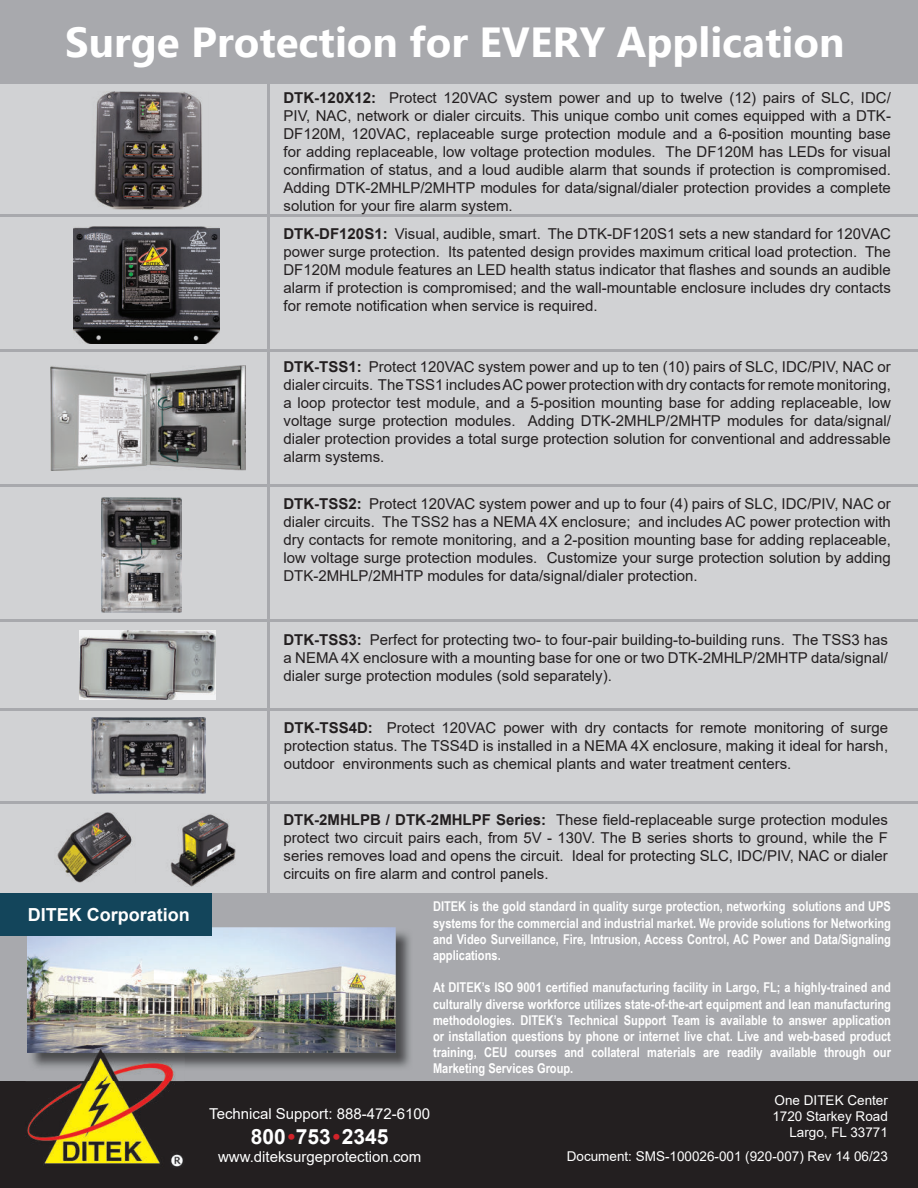
<style>
.page{position:relative;width:918px;height:1188px;background:#fff}
.page>*{position:absolute;margin:0;border:0;box-sizing:border-box;transform-origin:0 0}
.t1{font:700 42px "Ebrima";color:#fff}
.t2{font:700 21px "Arial";color:#fff}
.t3{font:700 18px "Arial";color:#fff}
.t4{font:15px/18px "Arial";color:#231f20;text-align:justify}
.t5{font:15px "Arial";color:#fff}
.t6{font:700 13.5px/16.2px "Arial Narrow";color:#fff;text-align:justify}
.t7{font:13.5px/16.2px "Arial";color:#fff;text-align:right}
.s1{font-weight:700}
.s2{color:#d1232a}
</style>
<div class="page">
<div style="left:0;top:48px;width:918px;height:888px;background:#d1d2d4"></div>
<div style="left:0;top:1078px;width:918px;height:110px;background:#231f20"></div>
<div style="left:0;top:0;width:918px;height:83px;background:#a8a9ad"></div>
<div style="left:0;top:893px;width:918px;height:188px;background:#a8a9ad"></div>
<img style="left:185px;top:932px;width:225px;height:136px">
<img style="left:27px;top:927px;width:369px;height:126px">
<div style="left:0;top:893px;width:211px;height:43px;background:#13455b"></div>
<img style="left:27px;top:1071px;width:156px;height:96px">
<img style="left:27px;top:1045px;width:158px;height:26px">
<hr style="left:0;top:214px;width:918px;height:3px;background:#a8a9ad">
<hr style="left:0;top:349px;width:918px;height:3px;background:#a8a9ad">
<hr style="left:0;top:484px;width:918px;height:3px;background:#a8a9ad">
<hr style="left:0;top:619px;width:918px;height:3px;background:#a8a9ad">
<hr style="left:0;top:708px;width:918px;height:3px;background:#a8a9ad">
<hr style="left:0;top:801px;width:918px;height:3px;background:#a8a9ad">
<hr style="left:267px;top:77px;width:3px;height:816px;background:#a8a9ad">
<img style="left:94px;top:92px;width:108px;height:117px">
<img style="left:50px;top:365px;width:196px;height:106px">
<img style="left:101px;top:498px;width:80px;height:114px">
<img style="left:80px;top:631px;width:136px;height:69px">
<img style="left:91px;top:717px;width:114px;height:76px">
<img style="left:57px;top:813px;width:75px;height:70px">
<img style="left:170px;top:814px;width:66px;height:72px">
<img style="left:74px;top:226px;width:146px;height:117px">
<h1 class="t1" style="left:65px;top:25px;width:781px">Surge Protection for EVERY Application</h1>
<p class="t4" style="left:284px;top:88px;width:609px"><span class="s1">DTK-120X12:</span> Protect 120VAC system power and up to twelve (12) pairs of SLC, IDC/ PIV, NAC, network or dialer circuits. This unique combo unit comes equipped with a DTK-DF120M, 120VAC, replaceable surge protection module and a 6-position mounting base for adding replaceable, low voltage protection modules. The DF120M has LEDs for visual confirmation of status, and a loud audible alarm that sounds if protection is compromised.<br>Adding DTK-2MHLP/2MHTP modules for data/signal/dialer protection provides a complete solution for your fire alarm system.</p>
<p class="t4" style="left:284px;top:224px;width:609px"><span class="s1">DTK-DF120S1:</span> Visual, audible, smart. The DTK-DF120S1 sets a new standard for 120VAC power surge protection. Its patented design provides maximum critical load protection. The DF120M module features an LED health status indicator that flashes and sounds an audible alarm if protection is compromised; and the wall-mountable enclosure includes dry contacts for remote notification when service is required.</p>
<p class="t4" style="left:284px;top:358px;width:609px"><span class="s1">DTK-TSS1:</span> Protect 120VAC system power and up to ten (10) pairs of SLC, IDC/PIV, NAC or dialer circuits. The TSS1 includes AC power protection with dry contacts for remote monitoring, a loop protector test module, and a 5-position mounting base for adding replaceable, low voltage surge protection modules. Adding DTK-2MHLP/2MHTP modules for data/signal/ dialer protection provides a total surge protection solution for conventional and addressable alarm systems.</p>
<p class="t4" style="left:284px;top:494px;width:609px"><span class="s1">DTK-TSS2:</span> Protect 120VAC system power and up to four (4) pairs of SLC, IDC/PIV, NAC or dialer circuits. The TSS2 has a NEMA 4X enclosure; and includes AC power protection with dry contacts for remote monitoring, and a 2-position mounting base for adding replaceable, low voltage surge protection modules. Customize your surge protection solution by adding DTK-2MHLP/2MHTP modules for data/signal/dialer protection.</p>
<p class="t4" style="left:284px;top:631px;width:606px"><span class="s1">DTK-TSS3:</span> Perfect for protecting two- to four-pair building-to-building runs. The TSS3 has a NEMA 4X enclosure with a mounting base for one or two DTK-2MHLP/2MHTP data/signal/ dialer surge protection modules (sold separately).</p>
<p class="t4" style="left:284px;top:718px;width:606px"><span class="s1">DTK-TSS4D:</span> Protect 120VAC power with dry contacts for remote monitoring of surge protection status. The TSS4D is installed in a NEMA 4X enclosure, making it ideal for harsh, outdoor environments such as chemical plants and water treatment centers.</p>
<p class="t4" style="left:284px;top:811px;width:606px"><span class="s1">DTK-2MHLPB / DTK-2MHLPF Series:</span> These field-replaceable surge protection modules protect two circuit pairs each, from 5V - 130V. The B series shorts to ground, while the F series removes load and opens the circuit. Ideal for protecting SLC, IDC/PIV, NAC or dialer circuits on fire alarm and control panels.</p>
<p class="t3" style="left:28px;top:908px;width:164px">DITEK Corporation</p>
<p class="t6" style="left:433px;top:900px;width:459px">DITEK is the gold standard in quality surge protection, networking solutions and UPS systems for the commercial and industrial market. We provide solutions for Networking and Video Surveillance, Fire, Intrusion, Access Control, AC Power and Data/Signaling applications.</p>
<p class="t6" style="left:433px;top:979px;width:459px">At DITEK’s ISO 9001 certified manufacturing facility in Largo, FL; a highly-trained and culturally diverse workforce utilizes state-of-the-art equipment and lean manufacturing methodologies. DITEK’s Technical Support Team is available to answer application or installation questions by phone or internet live chat. Live and web-based product training, CEU courses and collateral materials are readily available through our Marketing Services Group.</p>
<p class="t5" style="left:209px;top:1103px;width:222px">Technical Support: 888-472-6100</p>
<h2 class="t2" style="left:251px;top:1129px;width:139px">800<span class="s2">ï</span>753<span class="s2">ï</span>2345</h2>
<p class="t5" style="left:218px;top:1146px;width:205px">www.diteksurgeprotection.com</p>
<p class="t7" style="left:772px;top:1092px;width:117px">One DITEK Center<br>1720 Starkey Road<br>Largo, FL 33771</p>
<p class="t7" style="left:567px;top:1148px;width:323px">Document: SMS-100026-001 (920-007) Rev 14 06/23</p>
</div>
